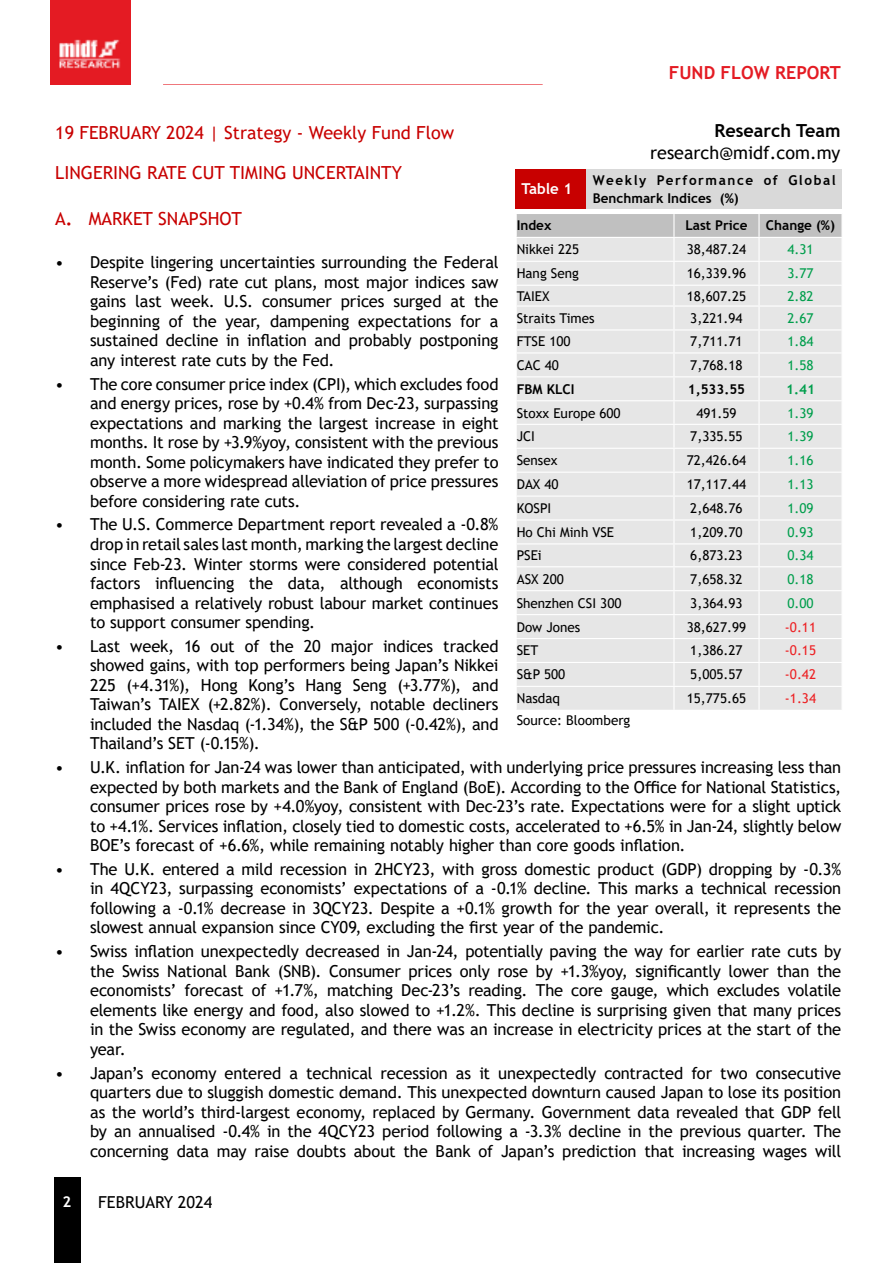
<style>
.page{position:relative;width:893px;height:1263px;background:#fff}
.page>*{position:absolute;margin:0;border:0;box-sizing:border-box;transform-origin:0 0}
.t1{font:18px "Trebuchet MS";color:#c80000}
.t2{font:18px "Trebuchet MS";color:#000}
.t3{font:700 18px "Trebuchet MS";color:#e41b23}
.t4{font:700 18px "Trebuchet MS";color:#000}
.t5{font:16.5px/19.5px "Trebuchet MS";letter-spacing:-.01em;color:#000;text-align:justify}
.t6{font:700 15px "Trebuchet MS";color:#fff}
.t7{font:13.5px "Trebuchet MS";color:#000}
.t8{font:13.5px "Trebuchet MS";color:#009e4c}
.t9{font:700 13.5px/18px "Trebuchet MS";letter-spacing:.115em;color:#000}
.t10{font:700 13.5px "Trebuchet MS";color:#000}
.t11{font:13.5px "Trebuchet MS";color:#ed2124}
.t12{font:700 13.5px "Trebuchet MS";color:#009e4c}
.s1{font-weight:700}
</style>
<div class="page">
<div style="left:54px;top:1178px;width:27px;height:85px;background:#000"></div>
<div style="left:50px;top:0;width:80px;height:84px;background:#e41b23"></div>
<img style="left:59px;top:39px;width:62px;height:30px">
<svg style="left:516px;top:214px;width:326px;height:496px;background:#e5e5e5"></svg>
<hr style="left:516px;top:285px;width:158px;height:1px;background:#fff">
<div style="left:516px;top:169px;width:71px;height:40px;background:#c80000"></div>
<div style="left:587px;top:169px;width:255px;height:40px;background:#d9d9d9"></div>
<p class="t3" style="left:669px;top:61px;width:173px">FUND FLOW REPORT</p>
<p class="t4" style="left:714px;top:120px;width:128px">Research Team</p>
<p class="t2" style="left:650px;top:141px;width:192px">research@midf.com.my</p>
<p class="t1" style="left:55px;top:121px;width:400px">19 FEBRUARY 2024 | Strategy - Weekly Fund Flow</p>
<p class="t1" style="left:55px;top:162px;width:348px">LINGERING RATE CUT TIMING UNCERTAINTY</p>
<p class="t1" style="left:55px;top:207px;width:188px">A<span class="s1">.</span> MARKET SNAPSHOT</p>
<p class="t5" style="left:90px;top:253px;width:410px;text-indent:-35px">• Despite lingering uncertainties surrounding the Federal Reserve’s (Fed) rate cut plans, most major indices saw gains last week. U.S. consumer prices surged at the beginning of the year, dampening expectations for a sustained decline in inflation and probably postponing any interest rate cuts by the Fed.</p>
<p class="t5" style="left:90px;top:374px;width:410px;text-indent:-35px">• The core consumer price index (CPI), which excludes food and energy prices, rose by +0.4% from Dec-23, surpassing expectations and marking the largest increase in eight months. It rose by +3.9%yoy, consistent with the previous month. Some policymakers have indicated they prefer to observe a more widespread alleviation of price pressures before considering rate cuts.</p>
<p class="t5" style="left:90px;top:515px;width:410px;text-indent:-35px">• The U.S. Commerce Department report revealed a -0.8% drop in retail sales last month, marking the largest decline since Feb-23. Winter storms were considered potential factors influencing the data, although economists emphasised a relatively robust labour market continues to support consumer spending.</p>
<p class="t5" style="left:90px;top:636px;width:410px;text-indent:-35px">• Last week, 16 out of the 20 major indices tracked showed gains, with top performers being Japan’s Nikkei 225 (+4.31%), Hong Kong’s Hang Seng (+3.77%), and Taiwan’s TAIEX (+2.82%). Conversely, notable decliners included the Nasdaq (-1.34%), the S&amp;P 500 (-0.42%), and Thailand’s SET (-0.15%).</p>
<p class="t5" style="left:90px;top:757px;width:753px;text-indent:-35px">• U.K. inflation for Jan-24 was lower than anticipated, with underlying price pressures increasing less than expected by both markets and the Bank of England (BoE). According to the Office for National Statistics, consumer prices rose by +4.0%yoy, consistent with Dec-23’s rate. Expectations were for a slight uptick to +4.1%. Services inflation, closely tied to domestic costs, accelerated to +6.5% in Jan-24, slightly below BOE’s forecast of +6.6%, while remaining notably higher than core goods inflation.</p>
<p class="t5" style="left:90px;top:859px;width:753px;text-indent:-35px">• The U.K. entered a mild recession in 2HCY23, with gross domestic product (GDP) dropping by -0.3% in 4QCY23, surpassing economists’ expectations of a -0.1% decline. This marks a technical recession following a -0.1% decrease in 3QCY23. Despite a +0.1% growth for the year overall, it represents the slowest annual expansion since CY09, excluding the first year of the pandemic.</p>
<p class="t5" style="left:90px;top:941px;width:753px;text-indent:-35px">• Swiss inflation unexpectedly decreased in Jan-24, potentially paving the way for earlier rate cuts by the Swiss National Bank (SNB). Consumer prices only rose by +1.3%yoy, significantly lower than the economists’ forecast of +1.7%, matching Dec-23’s reading. The core gauge, which excludes volatile elements like energy and food, also slowed to +1.2%. This decline is surprising given that many prices in the Swiss economy are regulated, and there was an increase in electricity prices at the start of the year.</p>
<p class="t5" style="left:90px;top:1063px;width:753px;text-indent:-35px">• Japan’s economy entered a technical recession as it unexpectedly contracted for two consecutive quarters due to sluggish domestic demand. This unexpected downturn caused Japan to lose its position as the world’s third-largest economy, replaced by Germany. Government data revealed that GDP fell by an annualised -0.4% in the 4QCY23 period following a -3.3% decline in the previous quarter. The concerning data may raise doubts about the Bank of Japan’s prediction that increasing wages will</p>
<p class="t6" style="left:522px;top:179px;width:52px">Table 1</p>
<p class="t9" style="left:593px;top:171px;width:245px">Weekly Performance of Global<br>Benchmark Indices (%)</p>
<p class="t10" style="left:517px;top:217px;width:36px">Index</p>
<p class="t10" style="left:685px;top:217px;width:64px">Last Price</p>
<p class="t10" style="left:766px;top:217px;width:71px">Change (%)</p>
<p class="t7" style="left:517px;top:241px;width:64px">Nikkei 225</p>
<p class="t7" style="left:687px;top:241px;width:61px">38,487.24</p>
<p class="t8" style="left:787px;top:241px;width:28px">4.31</p>
<p class="t7" style="left:517px;top:265px;width:64px">Hang Seng</p>
<p class="t7" style="left:687px;top:265px;width:61px">16,339.96</p>
<p class="t8" style="left:787px;top:265px;width:28px">3.77</p>
<p class="t7" style="left:517px;top:287px;width:34px">TAIEX</p>
<p class="t7" style="left:687px;top:287px;width:61px">18,607.25</p>
<p class="t8" style="left:787px;top:287px;width:28px">2.82</p>
<p class="t7" style="left:517px;top:310px;width:79px">Straits Times</p>
<p class="t7" style="left:690px;top:310px;width:54px">3,221.94</p>
<p class="t8" style="left:787px;top:310px;width:28px">2.67</p>
<p class="t7" style="left:517px;top:333px;width:55px">FTSE 100</p>
<p class="t7" style="left:690px;top:333px;width:54px">7,711.71</p>
<p class="t8" style="left:787px;top:333px;width:28px">1.84</p>
<p class="t7" style="left:517px;top:357px;width:44px">CAC 40</p>
<p class="t7" style="left:690px;top:357px;width:54px">7,768.18</p>
<p class="t8" style="left:787px;top:357px;width:28px">1.58</p>
<p class="t10" style="left:517px;top:381px;width:59px">FBM KLCI</p>
<p class="t10" style="left:688px;top:381px;width:59px">1,533.55</p>
<p class="t12" style="left:786px;top:381px;width:30px">1.41</p>
<p class="t7" style="left:517px;top:404px;width:105px">Stoxx Europe 600</p>
<p class="t7" style="left:696px;top:404px;width:42px">491.59</p>
<p class="t8" style="left:787px;top:404px;width:28px">1.39</p>
<p class="t7" style="left:517px;top:428px;width:20px">JCI</p>
<p class="t7" style="left:690px;top:428px;width:54px">7,335.55</p>
<p class="t8" style="left:787px;top:428px;width:28px">1.39</p>
<p class="t7" style="left:517px;top:452px;width:42px">Sensex</p>
<p class="t7" style="left:687px;top:452px;width:61px">72,426.64</p>
<p class="t8" style="left:787px;top:452px;width:28px">1.16</p>
<p class="t7" style="left:517px;top:476px;width:43px">DAX 40</p>
<p class="t7" style="left:687px;top:476px;width:61px">17,117.44</p>
<p class="t8" style="left:787px;top:476px;width:28px">1.13</p>
<p class="t7" style="left:517px;top:500px;width:36px">KOSPI</p>
<p class="t7" style="left:690px;top:500px;width:54px">2,648.76</p>
<p class="t8" style="left:787px;top:500px;width:28px">1.09</p>
<p class="t7" style="left:517px;top:524px;width:99px">Ho Chi Minh VSE</p>
<p class="t7" style="left:690px;top:524px;width:54px">1,209.70</p>
<p class="t8" style="left:787px;top:524px;width:28px">0.93</p>
<p class="t7" style="left:517px;top:547px;width:27px">PSEi</p>
<p class="t7" style="left:690px;top:547px;width:54px">6,873.23</p>
<p class="t8" style="left:787px;top:547px;width:28px">0.34</p>
<p class="t7" style="left:517px;top:570px;width:49px">ASX 200</p>
<p class="t7" style="left:690px;top:570px;width:54px">7,658.32</p>
<p class="t8" style="left:787px;top:570px;width:28px">0.18</p>
<p class="t7" style="left:517px;top:594px;width:106px">Shenzhen CSI 300</p>
<p class="t7" style="left:690px;top:594px;width:54px">3,364.93</p>
<p class="t8" style="left:787px;top:594px;width:28px">0.00</p>
<p class="t7" style="left:517px;top:618px;width:65px">Dow Jones</p>
<p class="t7" style="left:687px;top:618px;width:61px">38,627.99</p>
<p class="t11" style="left:785px;top:618px;width:33px">-0.11</p>
<p class="t7" style="left:517px;top:642px;width:23px">SET</p>
<p class="t7" style="left:690px;top:642px;width:54px">1,386.27</p>
<p class="t11" style="left:785px;top:642px;width:33px">-0.15</p>
<p class="t7" style="left:517px;top:666px;width:50px">S&amp;P 500</p>
<p class="t7" style="left:690px;top:666px;width:54px">5,005.57</p>
<p class="t11" style="left:785px;top:666px;width:33px">-0.42</p>
<p class="t7" style="left:517px;top:690px;width:45px">Nasdaq</p>
<p class="t7" style="left:687px;top:690px;width:61px">15,775.65</p>
<p class="t11" style="left:785px;top:690px;width:33px">-1.34</p>
<p class="t7" style="left:517px;top:712px;width:115px">Source: Bloomberg</p>
<p class="t6" style="left:63px;top:1192px;width:10px">2</p>
<p class="t5" style="left:98px;top:1193px;width:116px">FEBRUARY 2024</p>
</div>
